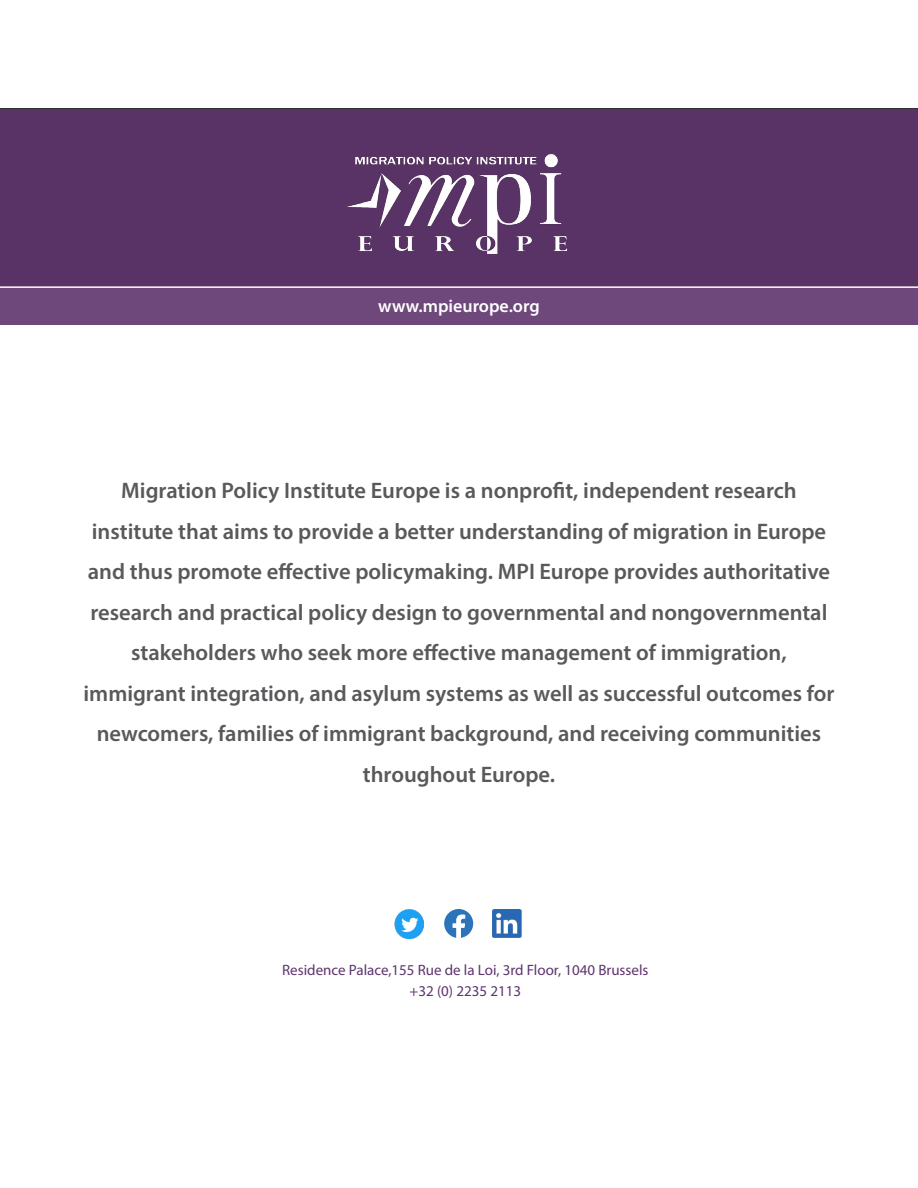
<style>
.page{position:relative;width:918px;height:1188px;background:#fff}
.page>*{position:absolute;margin:0;border:0;box-sizing:border-box;transform-origin:0 0}
.t1{font:600 22.5px/40.5px "Myriad Pro";color:#58595b;text-align:center}
.t2{font:600 18px "Myriad Pro";color:#fff}
.t3{font:15px/21px "Myriad Pro";color:#5e346d;text-align:center}
</style>
<div class="page">
<svg style="left:444px;top:909px;width:29px;height:29px"></svg>
<img style="left:395px;top:910px;width:28px;height:28px">
<img style="left:492px;top:909px;width:30px;height:29px">
<div style="left:0;top:109px;width:918px;height:216px;background:linear-gradient(to bottom,#542e61,#664073)"></div>
<hr style="left:0;top:286px;width:918px;height:2px;background:#fff">
<img style="left:342px;top:136px;width:246px;height:134px">
<p class="t2" style="left:378px;top:294px;width:163px">www.mpieurope.org</p>
<p class="t1" style="left:84px;top:470px;width:752px">Migration Policy Institute Europe is a nonprofit, independent research institute that aims to provide a better understanding of migration in Europe and thus promote effective policymaking. MPI Europe provides authoritative research and practical policy design to governmental and nongovernmental stakeholders who seek more effective management of immigration, immigrant integration, and asylum systems as well as successful outcomes for newcomers, families of immigrant background, and receiving communities throughout Europe.</p>
<p class="t3" style="left:282px;top:960px;width:368px">Residence Palace,155 Rue de la Loi, 3rd Floor, 1040 Brussels +32 (0) 2235 2113</p>
</div>
